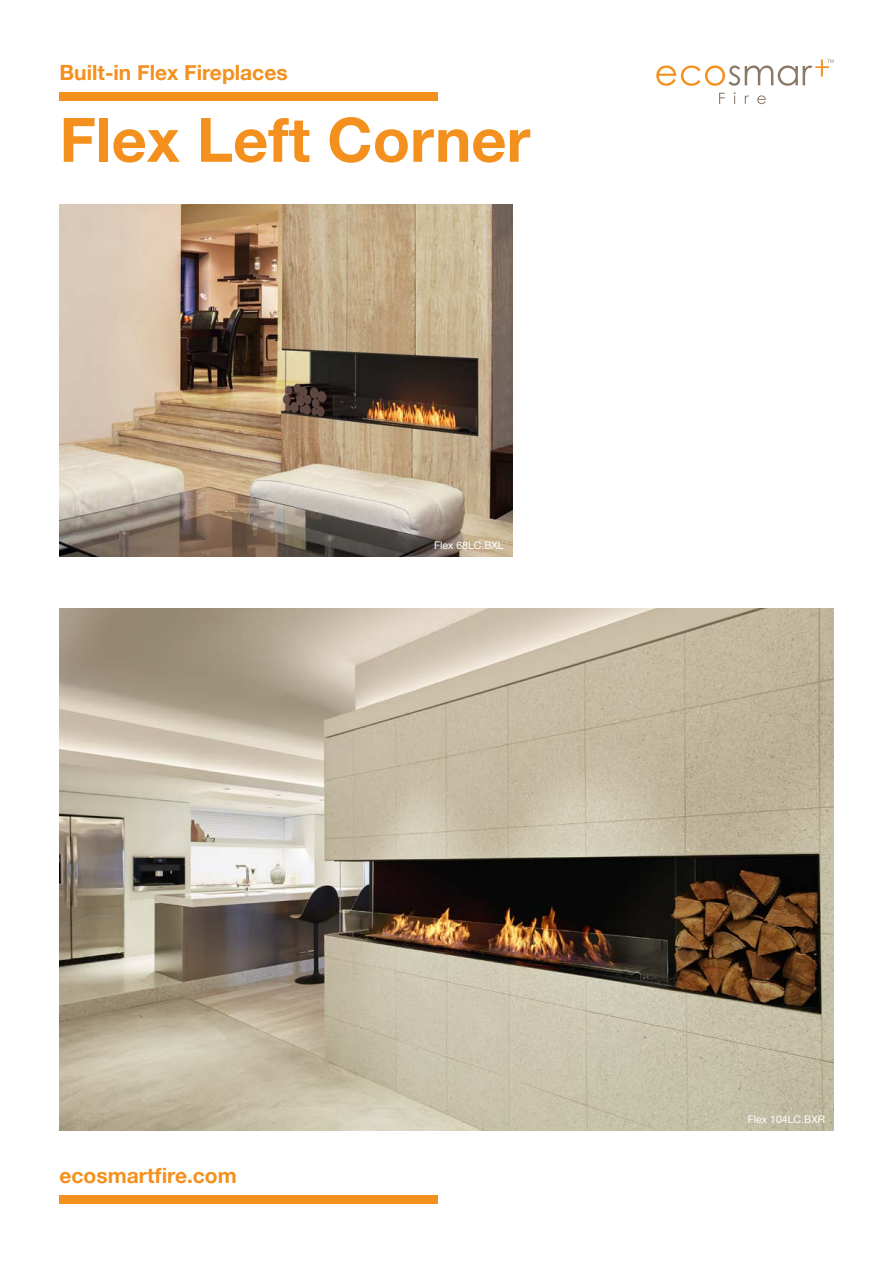
<style>
.page{position:relative;width:893px;height:1263px;background:#fff}
.page>*{position:absolute;margin:0;border:0;box-sizing:border-box;transform-origin:0 0}
.t1{font:700 61.2px "Helvetica Neue";color:#f4901d}
.t2{font:700 21px "Helvetica Neue";color:#f4901d}
.t3{font:10.5px "Helvetica Neue";color:#fff}
</style>
<div class="page">
<div style="left:60px;top:1195px;width:378px;height:8px;background:#f4901d"></div>
<svg style="left:719px;top:93px;width:6px;height:11px"></svg>
<svg style="left:745px;top:95px;width:4px;height:9px"></svg>
<svg style="left:757px;top:95px;width:9px;height:9px"></svg>
<svg style="left:656px;top:60px;width:177px;height:26px"></svg>
<div style="left:60px;top:92px;width:378px;height:8px;background:#f4901d"></div>
<img style="left:60px;top:204px;width:452px;height:353px">
<img style="left:60px;top:609px;width:773px;height:521px">
<p class="t2" style="left:60px;top:56px;width:230px">Built-in Flex Fireplaces</p>
<p class="t1" style="left:60px;top:92px;width:472px">Flex Left Corner</p>
<p class="t3" style="left:434px;top:538px;width:71px">Flex 68LC.BXL</p>
<p class="t2" style="left:60px;top:1159px;width:179px">ecosmartfire.com</p>
<p class="t3" style="left:748px;top:1111px;width:79px">Flex 104LC.BXR</p>
</div>
